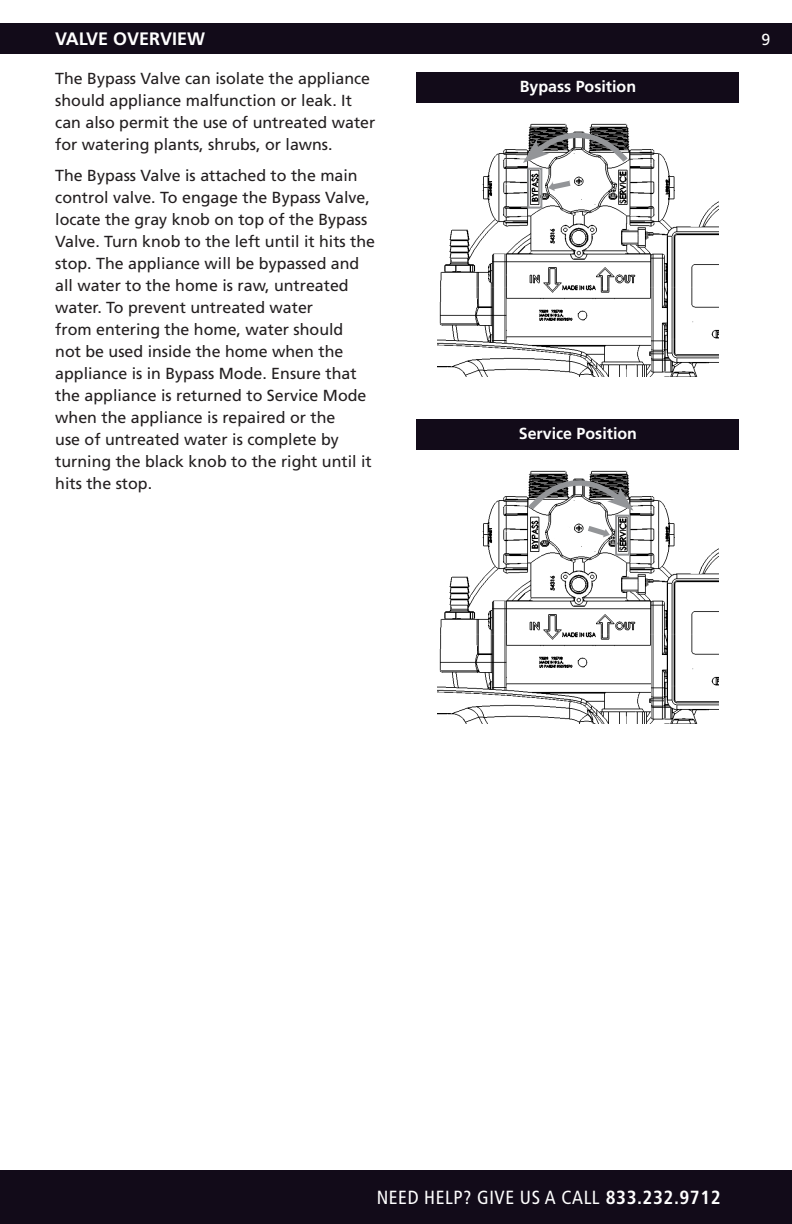
<style>
.page{position:relative;width:792px;height:1224px;background:#fff}
.page>*{position:absolute;margin:0;border:0;box-sizing:border-box;transform-origin:0 0}
.t1{font:condensed 19px "Frutiger LT Pro";letter-spacing:.03em;color:#fff}
.t2{font:700 18px "Frutiger LT Pro";color:#fff}
.Directions{font:16px/22px "Frutiger LT Pro";color:#231f20}
.t3{font:700 16px "Frutiger LT Pro";color:#fff}
.t4{font:16px "Frutiger LT Pro";color:#fff}
.s1{font-weight:400;font-size:16px}
.s2{font-weight:700}
</style>
<div class="page">
<div style="left:0;top:1170px;width:792px;height:54px;background:#120b19"></div>
<div style="left:0;top:23px;width:792px;height:30px;background:#120b19"></div>
<img style="left:438px;top:496px;width:280px;height:228px">
<div style="left:417px;top:72px;width:322px;height:31px;background:#120b19"></div>
<img style="left:438px;top:149px;width:280px;height:228px">
<svg style="left:548px;top:179px;width:24px;height:14px"></svg>
<div style="left:527px;top:168px;width:15px;height:41px;border:2px solid #939598"></div>
<svg style="left:523px;top:123px;width:108px;height:43px"></svg>
<div style="left:417px;top:419px;width:322px;height:31px;background:#120b19"></div>
<div style="left:615px;top:515px;width:15px;height:41px;border:2px solid #939598"></div>
<svg style="left:587px;top:524px;width:23px;height:14px"></svg>
<svg style="left:549px;top:526px;width:22px;height:12px"></svg>
<svg style="left:525px;top:470px;width:108px;height:43px"></svg>
<p class="t2" style="left:41px;top:28px;width:213px"><span class="s1">2</span> INSTALLATION GUIDE</p>
<p class="t4" style="left:761px;top:30px;width:10px">9</p>
<p class="Directions" style="left:55px;top:68px;width:322px">The Bypass Valve can isolate the appliance should appliance malfunction or leak. It can also permit the use of untreated water for watering plants, shrubs, or lawns.</p>
<p class="Directions" style="left:55px;top:165px;width:321px">The Bypass Valve is attached to the main control valve. To engage the Bypass Valve, locate the gray knob on top of the Bypass Valve. Turn knob to the left until it hits the stop. The appliance will be bypassed and all water to the home is raw, untreated water. To prevent untreated water<br>from entering the home, water should<br>not be used inside the home when the appliance is in Bypass Mode. Ensure that the appliance is returned to Service Mode when the appliance is repaired or the<br>use of untreated water is complete by turning the black knob to the right until it hits the stop.</p>
<p class="t2" style="left:55px;top:28px;width:151px">VALVE OVERVIEW</p>
<p class="t3" style="left:520px;top:77px;width:118px">Bypass Position</p>
<p class="t3" style="left:519px;top:424px;width:120px">Service Position</p>
<p class="t1" style="left:377px;top:1186px;width:345px">NEED HELP? GIVE US A CALL <span class="s2">833.232.9712</span></p>
</div>
